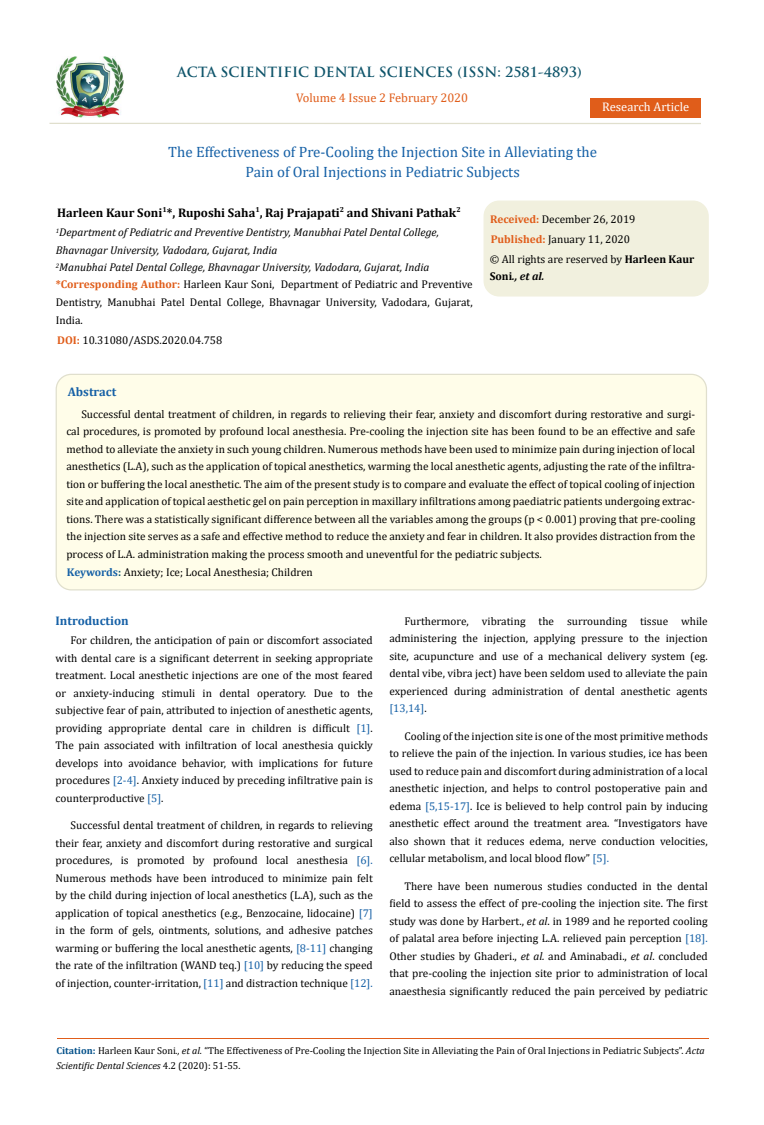
<style>
.page{position:relative;width:764px;height:1125px;background:#fff}
.page>*{position:absolute;margin:0;border:0;box-sizing:border-box;transform-origin:0 0}
.t1{font:15px/20px "Cambria";color:#1560a6;text-align:center}
.t2{font:700 13.75px "Trajan Pro";color:#0e546a}
.t3{font:700 12.5px "Cambria";color:#000}
.t4{font:12.5px "Cambria";color:#e05d1a}
.t5{font:700 12.5px "Cambria";color:#1560a6}
.t6{font:12.5px "Cambria";color:#fff}
.t7{font:11.25px/17.5px "Cambria";color:#000;text-align:justify}
.t8{font:italic 11.25px/17.5px "Cambria";color:#000}
.t9{font:italic 700 11.25px "Cambria";color:#000}
.t10{font:10px/15px "Cambria";color:#000}
.s1{font-weight:700;font-style:normal;color:#e05d1a}
.s2{font-style:normal}
.s3{font-weight:700;color:#e05d1a}
.s4{font-weight:700}
.s5{font-weight:700;color:#1560a6}
.s6{font-weight:700;color:#0e546a}
.s7{color:#1560a6}
.s8{font-style:italic}
.s9{font-weight:700;color:#035089}
</style>
<div class="page">
<img style="left:56px;top:56px;width:67px;height:62px">
<div style="left:590px;top:99px;width:111px;height:19px;background:#e05d1a"></div>
<div style="left:56px;top:374px;width:650px;height:216px;background:#fffde9;border-radius:15px"></div>
<div style="left:56px;top:374px;width:651px;height:216px;border:1px solid #e0dfcd;border-radius:15px"></div>
<div style="left:484px;top:201px;width:224px;height:95px;background:#f1f0de;border-radius:15px"></div>
<div style="left:483px;top:201px;width:226px;height:96px;border:1px solid #f1f0de;border-radius:15px"></div>
<hr style="left:49px;top:123px;width:652px;height:1px;background:#e0dfcd">
<hr style="left:57px;top:1039px;width:651px;height:1px;background:#e05d1a">
<p class="t2" style="left:177px;top:64px;width:406px">ACTA SCIENTIFIC DENTAL SCIENCES (ISSN: 2581-4893)</p>
<p class="t4" style="left:296px;top:90px;width:174px">Volume 4 Issue 2 February 2020</p>
<p class="t6" style="left:602px;top:99px;width:89px">Research Article</p>
<h1 class="t1" style="left:168px;top:142px;width:430px">The Effectiveness of Pre-Cooling the Injection Site in Alleviating the<br>Pain of Oral Injections in Pediatric Subjects</h1>
<p class="t3" style="left:57px;top:203px;width:405px">Harleen Kaur Soni<sup>1</sup>*, Ruposhi Saha<sup>1</sup>, Raj Prajapati<sup>2</sup> and Shivani Pathak<sup>2</sup></p>
<p class="t8" style="left:56px;top:223px;width:418px"><sup>1</sup>Department of Pediatric and Preventive Dentistry, Manubhai Patel Dental College, Bhavnagar University, Vadodara, Gujarat, India<br><sup>2</sup>Manubhai Patel Dental College, Bhavnagar University, Vadodara, Gujarat, India <span class="s1">*Corresponding Author:</span> <span class="s2">Harleen Kaur Soni, Department of Pediatric and Preventive Dentistry, Manubhai Patel Dental College, Bhavnagar University, Vadodara, Gujarat, India.</span></p>
<p class="t7" style="left:490px;top:209px;width:206px;line-height:20.1px;text-align:left"><span class="s3">Received:</span> December 26, 2019<br><span class="s3">Published:</span> January 11, 2020<br>© All rights are reserved by <span class="s4">Harleen Kaur</span></p>
<p class="t9" style="left:490px;top:269px;width:56px"><span class="s2">Soni</span>., et al.</p>
<p class="t7" style="left:57px;top:332px;width:167px"><span class="s3">DOI:</span> 10.31080/ASDS.2020.04.758</p>
<p class="t5" style="left:68px;top:383px;width:50px">Abstract</p>
<p class="t7" style="left:66px;top:405px;width:630px;text-indent:15px">Successful dental treatment of children, in regards to relieving their fear, anxiety and discomfort during restorative and surgi&shy;cal procedures, is promoted by profound local anesthesia. Pre-cooling the injection site has been found to be an effective and safe method to alleviate the anxiety in such young children. Numerous methods have been used to minimize pain during injection of local anesthetics (L.A), such as the application of topical anesthetics, warming the local anesthetic agents, adjusting the rate of the infiltra&shy;tion or buffering the local anesthetic. The aim of the present study is to compare and evaluate the effect of topical cooling of injection site and application of topical aesthetic gel on pain perception in maxillary infiltrations among paediatric patients undergoing extrac&shy;tions. There was a statistically significant difference between all the variables among the groups (p &lt; 0.001) proving that pre-cooling the injection site serves as a safe and effective method to reduce the anxiety and fear in children. It also provides distraction from the process of L.A. administration making the process smooth and uneventful for the pediatric subjects.</p>
<p class="t7" style="left:67px;top:563px;width:247px"><span class="s5">Keywords</span><span class="s6">:</span> Anxiety; Ice; Local Anesthesia; Children</p>
<p class="t5" style="left:56px;top:612px;width:75px">Introduction</p>
<p class="t7" style="left:56px;top:632px;width:319px;text-indent:15px">For children, the anticipation of pain or discomfort associated with dental care is a significant deterrent in seeking appropriate treatment. Local anesthetic injections are one of the most feared or anxiety-inducing stimuli in dental operatory. Due to the subjective fear of pain, attributed to injection of anesthetic agents, providing appropriate dental care in children is difficult <span class="s7">[1]</span>.<br>The pain associated with infiltration of local anesthesia quickly develops into avoidance behavior, with implications for future procedures <span class="s7">[2-4]</span>. Anxiety induced by preceding infiltrative pain is counterproductive <span class="s7">[5]</span>.</p>
<p class="t7" style="left:56px;top:817px;width:319px;text-indent:15px">Successful dental treatment of children, in regards to relieving their fear, anxiety and discomfort during restorative and surgical procedures, is promoted by profound local anesthesia <span class="s7">[6].<br></span>Numerous methods have been introduced to minimize pain felt by the child during injection of local anesthetics (L.A), such as the application of topical anesthetics (e.g., Benzocaine, lidocaine) <span class="s7">[7] </span>in the form of gels, ointments, solutions, and adhesive patches warming or buffering the local anesthetic agents, <span class="s7">[8-11]</span> changing the rate of the infiltration (WAND teq.) <span class="s7">[10]</span> by reducing the speed of injection, counter-irritation, <span class="s7">[11]</span> and distraction technique <span class="s7">[12].</span></p>
<p class="t7" style="left:389px;top:612px;width:320px;text-indent:15px">Furthermore, vibrating the surrounding tissue while administering the injection, applying pressure to the injection site, acupuncture and use of a mechanical delivery system (eg. dental vibe, vibra ject) have been seldom used to alleviate the pain experienced during administration of dental anesthetic agents <span class="s7">[13,14]</span>.</p>
<p class="t7" style="left:389px;top:727px;width:320px;text-indent:15px">Cooling of the injection site is one of the most primitive methods to relieve the pain of the injection. In various studies, ice has been used to reduce pain and discomfort during administration of a local anesthetic injection, and helps to control postoperative pain and edema <span class="s7">[5,15-17]</span>. Ice is believed to help control pain by inducing anesthetic effect around the treatment area. “Investigators have also shown that it reduces edema, nerve conduction velocities, cellular metabolism, and local blood flow” <span class="s7">[5].</span></p>
<p class="t7" style="left:389px;top:877px;width:320px;text-indent:15px">There have been numerous studies conducted in the dental field to assess the effect of pre-cooling the injection site. The first study was done by Harbert., <span class="s8">et al</span>. in 1989 and he reported cooling of palatal area before injecting L.A. relieved pain perception <span class="s7">[18].<br></span>Other studies by Ghaderi., <span class="s8">et al.</span> and Aminabadi., <span class="s8">et al</span>. concluded that pre-cooling the injection site prior to administration of local anaesthesia significantly reduced the pain perceived by pediatric</p>
<p class="t10" style="left:56px;top:1043px;width:650px"><span class="s9">Citation:</span> Harleen Kaur Soni<span class="s8">., et al.</span> “The Effectiveness of Pre-Cooling the Injection Site in Alleviating the Pain of Oral Injections in Pediatric Subjects”. <span class="s8">Acta<br>Scientific Dental Sciences</span> 4.2 (2020): 51-55.</p>
</div>
